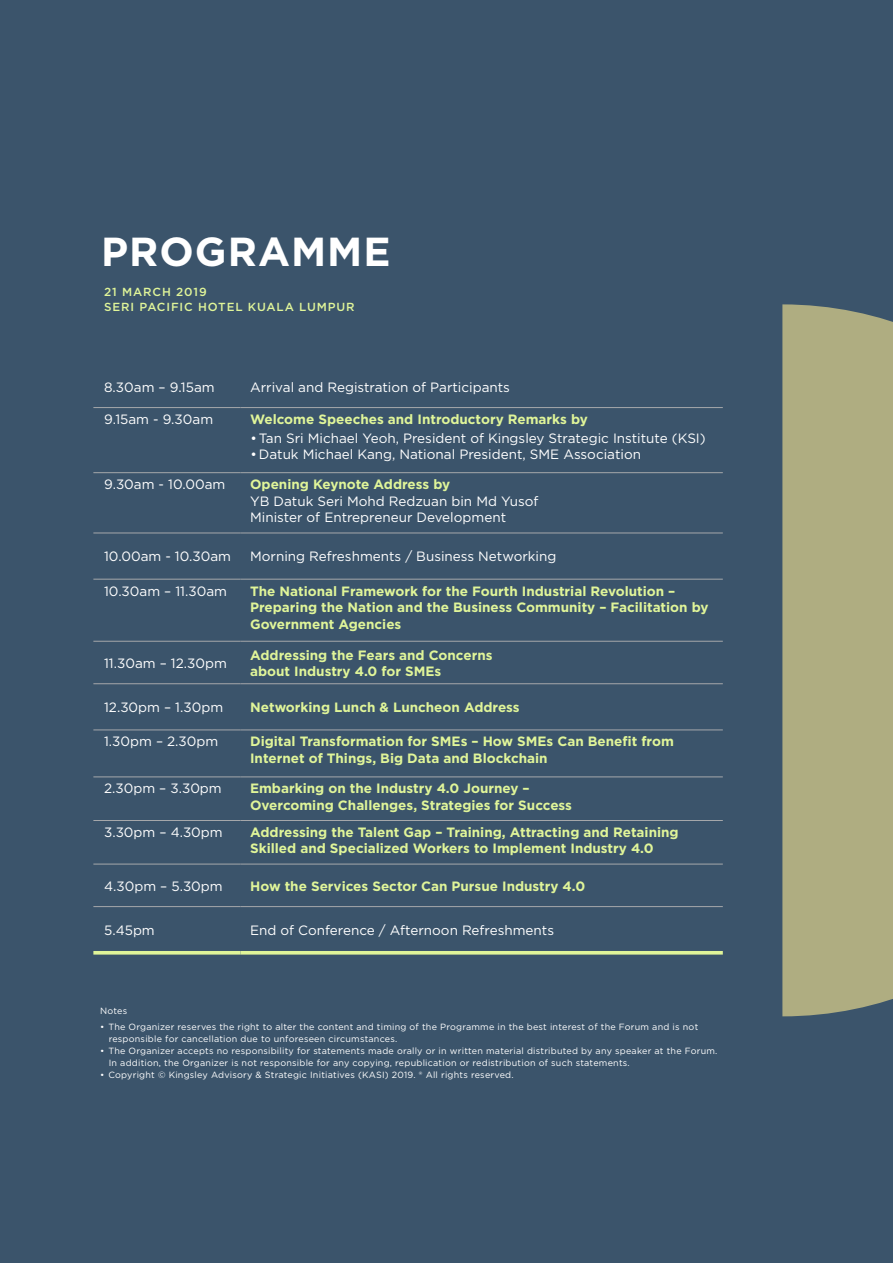
<style>
.page{position:relative;width:893px;height:1263px;background:#3b546b}
.page>*{position:absolute;margin:0;border:0;box-sizing:border-box;transform-origin:0 0}
.t1{font:700 40.5px "Gotham";letter-spacing:.025em;color:#fff}
.t2{font:700 13.5px/16.5px "Gotham";color:#e0f599}
.t3{font:13.5px/16.5px "Gotham";color:#fff}
.t4{font:500 11.7px/15px "Gotham";letter-spacing:.075em;color:#e0f599}
.t5{font:9px/12px "Gotham";letter-spacing:.025em;color:#fff}
</style>
<div class="page">
<hr style="left:93px;top:407px;width:148px;height:1px;background:#a6a8ab">
<hr style="left:241px;top:407px;width:482px;height:1px;background:#a6a8ab">
<hr style="left:93px;top:472px;width:148px;height:1px;background:#a6a8ab">
<hr style="left:241px;top:472px;width:482px;height:1px;background:#a6a8ab">
<hr style="left:93px;top:533px;width:148px;height:1px;background:#a6a8ab">
<hr style="left:241px;top:533px;width:482px;height:1px;background:#a6a8ab">
<hr style="left:93px;top:579px;width:148px;height:1px;background:#a6a8ab">
<hr style="left:241px;top:579px;width:482px;height:1px;background:#a6a8ab">
<hr style="left:93px;top:641px;width:148px;height:1px;background:#a6a8ab">
<hr style="left:241px;top:641px;width:482px;height:1px;background:#a6a8ab">
<hr style="left:93px;top:683px;width:148px;height:1px;background:#a6a8ab">
<hr style="left:241px;top:683px;width:482px;height:1px;background:#a6a8ab">
<hr style="left:93px;top:730px;width:148px;height:1px;background:#a6a8ab">
<hr style="left:241px;top:730px;width:482px;height:1px;background:#a6a8ab">
<hr style="left:93px;top:777px;width:148px;height:1px;background:#a6a8ab">
<hr style="left:241px;top:777px;width:482px;height:1px;background:#a6a8ab">
<hr style="left:93px;top:820px;width:148px;height:1px;background:#a6a8ab">
<hr style="left:241px;top:820px;width:482px;height:1px;background:#a6a8ab">
<hr style="left:93px;top:864px;width:148px;height:1px;background:#a6a8ab">
<hr style="left:241px;top:864px;width:482px;height:1px;background:#a6a8ab">
<hr style="left:93px;top:906px;width:148px;height:1px;background:#a6a8ab">
<hr style="left:241px;top:906px;width:482px;height:1px;background:#a6a8ab">
<hr style="left:93px;top:951px;width:148px;height:3px;background:#e0f599">
<hr style="left:241px;top:951px;width:482px;height:3px;background:#e0f599">
<div style="left:782px;top:304px;width:111px;height:712px;background:#afad81"></div>
<h1 class="t1" style="left:101px;top:225px;width:291px">PROGRAMME</h1>
<p class="t4" style="left:104px;top:284px;width:252px">21 MARCH 2019<br>SERI PACIFIC HOTEL KUALA LUMPUR</p>
<p class="t3" style="left:104px;top:378px;width:112px">8.30am – 9.15am</p>
<p class="t3" style="left:250px;top:378px;width:261px">Arrival and Registration of Participants</p>
<p class="t3" style="left:104px;top:411px;width:111px">9.15am - 9.30am</p>
<p class="t2" style="left:250px;top:411px;width:339px">Welcome Speeches and Introductory Remarks by</p>
<p class="t3" style="left:250px;top:429px;width:457px">•Tan Sri Michael Yeoh, President of Kingsley Strategic Institute (KSI)</p>
<p class="t3" style="left:250px;top:446px;width:392px">•Datuk Michael Kang, National President, SME Association</p>
<p class="t3" style="left:104px;top:476px;width:123px">9.30am - 10.00am</p>
<p class="t2" style="left:250px;top:476px;width:202px">Opening Keynote Address by</p>
<p class="t3" style="left:250px;top:492px;width:290px">YB Datuk Seri Mohd Redzuan bin Md Yusof<br>Minister of Entrepreneur Development</p>
<p class="t3" style="left:104px;top:548px;width:128px">10.00am - 10.30am</p>
<p class="t3" style="left:250px;top:548px;width:308px">Morning Refreshments / Business Networking</p>
<p class="t3" style="left:104px;top:582px;width:124px">10.30am – 11.30am</p>
<p class="t2" style="left:250px;top:582px;width:460px">The National Framework for the Fourth Industrial Revolution –<br>Preparing the Nation and the Business Community – Facilitation by<br>Government Agencies</p>
<p class="t3" style="left:104px;top:654px;width:124px">11.30am – 12.30pm</p>
<p class="t2" style="left:250px;top:646px;width:244px">Addressing the Fears and Concerns about Industry 4.0 for SMEs</p>
<p class="t3" style="left:104px;top:699px;width:121px">12.30pm – 1.30pm</p>
<p class="t2" style="left:250px;top:699px;width:271px">Networking Lunch &amp; Luncheon Address</p>
<p class="t3" style="left:104px;top:733px;width:116px">1.30pm – 2.30pm</p>
<p class="t2" style="left:250px;top:733px;width:425px">Digital Transformation for SMEs – How SMEs Can Benefit from<br>Internet of Things, Big Data and Blockchain</p>
<p class="t3" style="left:104px;top:780px;width:119px">2.30pm – 3.30pm</p>
<p class="t2" style="left:250px;top:780px;width:323px">Embarking on the Industry 4.0 Journey –<br>Overcoming Challenges, Strategies for Success</p>
<p class="t3" style="left:104px;top:823px;width:120px">3.30pm – 4.30pm</p>
<p class="t2" style="left:250px;top:824px;width:430px">Addressing the Talent Gap – Training, Attracting and Retaining<br>Skilled and Specialized Workers to Implement Industry 4.0</p>
<p class="t3" style="left:104px;top:877px;width:120px">4.30pm – 5.30pm</p>
<p class="t2" style="left:250px;top:877px;width:337px">How the Services Sector Can Pursue Industry 4.0</p>
<p class="t3" style="left:104px;top:922px;width:52px">5.45pm</p>
<p class="t3" style="left:250px;top:922px;width:305px">End of Conference / Afternoon Refreshments</p>
<p class="t5" style="left:100px;top:1004px;width:29px">Notes</p>
<p class="t5" style="left:109px;top:1020px;width:591px;text-indent:-9px">• The Organizer reserves the right to alter the content and timing of the Programme in the best interest of the Forum and is not responsible for cancellation due to unforeseen circumstances.</p>
<p class="t5" style="left:109px;top:1044px;width:610px;text-indent:-9px">• The Organizer accepts no responsibility for statements made orally or in written material distributed by any speaker at the Forum.<br>In addition, the Organizer is not responsible for any copying, republication or redistribution of such statements.</p>
<p class="t5" style="left:100px;top:1068px;width:415px">• Copyright © Kingsley Advisory &amp; Strategic Initiatives (KASI) 2019. ® All rights reserved.</p>
</div>
